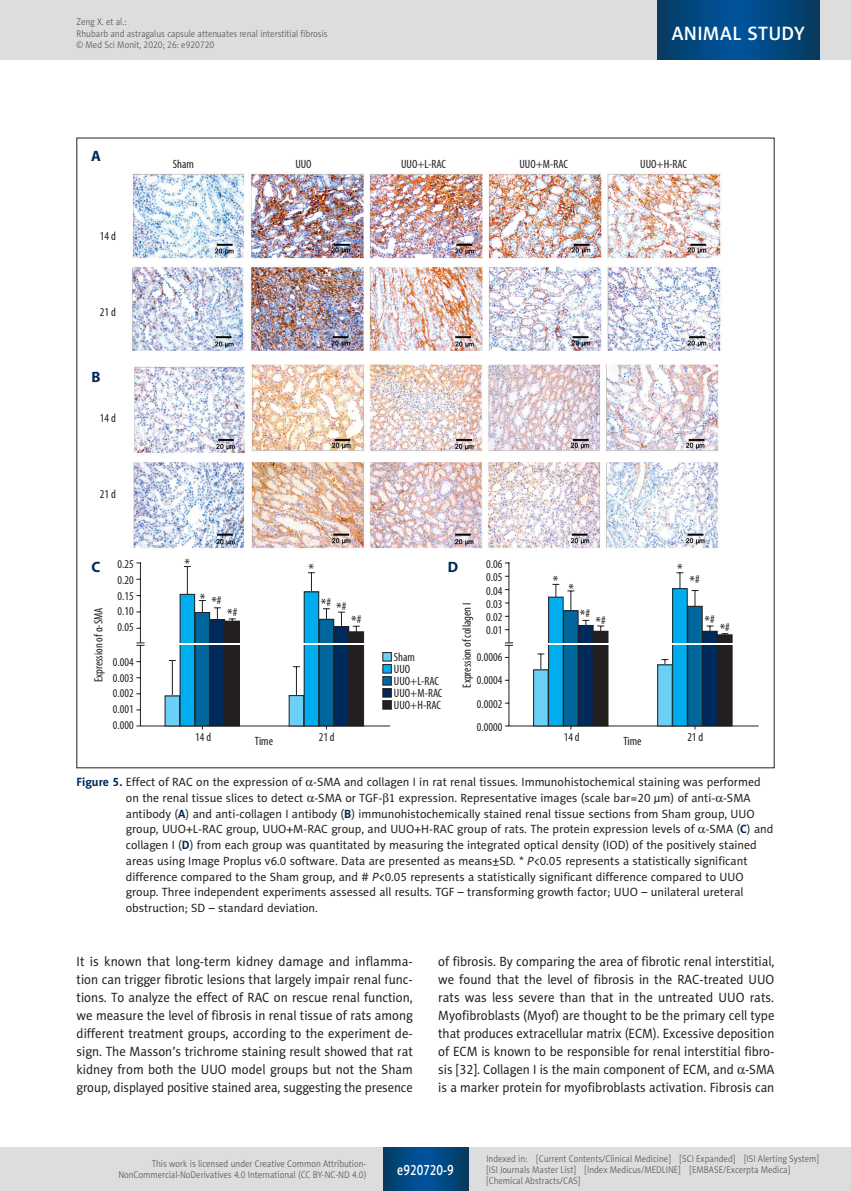
<style>
.page{position:relative;width:851px;height:1191px;background:#fff}
.page>*{position:absolute;margin:0;border:0;box-sizing:border-box;transform-origin:0 0}
.t1{font:19.5px "Naomi Sans EFN Medium";letter-spacing:.015em;color:#fff}
.t2{font:condensed 15px "Myriad Pro";color:#231f20}
.t3{font:15px "Naomi Sans EFN Medium";color:#fff;scale:.8 1}
.t4{font:700 15px "Myriad Pro";color:#00295c}
.MSM_Body{font:13.5px/18px "Naomi Sans EFN";letter-spacing:-.005em;color:#231f20;text-align:justify;scale:.95 1}
.MSM_Body-2{font:13.5px/18px "Naomi Sans EFN";letter-spacing:-.005em;color:#231f20;text-align:justify;scale:.96 1}
.MSM_Rycina_tytul{font:12px/15.8px "Naomi Sans EFN";color:#231f20}
.t5{font:condensed 12px/15.8px "Myriad Pro";color:#231f20;text-align:justify}
.t6{font:9.75px/11.2px "Naomi Sans EFN Light";color:#57585a;scale:.9 1}
.s1{font-weight:700;color:#00295c}
.s2{font-family:"Standard Sym L"}
.s3{font-style:italic}
</style>
<div class="page">
<img style="left:132px;top:173px;width:589px;height:178px">
<img style="left:133px;top:364px;width:586px;height:185px">
<hr style="left:136px;top:725px;width:254px;height:1px;background:#231f20">
<hr style="left:140px;top:562px;width:1px;height:164px;background:#231f20">
<svg style="left:164px;top:566px;width:196px;height:164px"></svg>
<div style="left:348px;top:631px;width:16px;height:95px;background:#231f20"></div>
<hr style="left:136px;top:643px;width:239px;height:2px;background:#fff">
<svg style="left:136px;top:642px;width:8px;height:4px"></svg>
<hr style="left:505px;top:725px;width:253px;height:1px;background:#231f20">
<hr style="left:508px;top:562px;width:1px;height:164px;background:#231f20">
<svg style="left:532px;top:572px;width:197px;height:158px"></svg>
<div style="left:717px;top:634px;width:15px;height:92px;background:#231f20"></div>
<hr style="left:504px;top:643px;width:239px;height:2px;background:#fff">
<svg style="left:505px;top:642px;width:8px;height:4px"></svg>
<div style="left:382px;top:652px;width:9px;height:9px;background:#6bcff6;border:1px solid #231f20"></div>
<div style="left:382px;top:664px;width:9px;height:9px;background:#00aeef;border:1px solid #231f20"></div>
<div style="left:382px;top:676px;width:9px;height:9px;background:#00679d;border:1px solid #231f20"></div>
<div style="left:382px;top:688px;width:9px;height:9px;background:#00295c;border:1px solid #231f20"></div>
<div style="left:382px;top:700px;width:9px;height:9px;background:#231f20;border:1px solid #231f20"></div>
<div style="left:0;top:1148px;width:850px;height:43px;background:#dcdddf"></div>
<svg style="left:383px;top:1147px;width:85px;height:43px;background:#02477e"></svg>
<div style="left:0;top:0;width:850px;height:60px;background:#dcdddf"></div>
<svg style="left:657px;top:0;width:162px;height:60px;background:#02477e"></svg>
<p class="t6" style="left:77px;top:16px;width:280px">Zeng X. et al.:<br>Rhubarb and astragalus capsule attenuates renal interstitial fibrosis © Med Sci Monit, 2020; 26: e920720</p>
<h1 class="t1" style="left:671px;top:22px;width:134px">ANIMAL STUDY</h1>
<p class="t4" style="left:91px;top:147px;width:11px">A</p>
<p class="t5" style="left:100px;top:228px;width:17px">14 d</p>
<p class="t5" style="left:100px;top:304px;width:17px">21 d</p>
<p class="t4" style="left:91px;top:367px;width:11px">B</p>
<p class="t5" style="left:100px;top:410px;width:17px">14 d</p>
<p class="t5" style="left:100px;top:486px;width:17px">21 d</p>
<p class="t5" style="left:173px;top:156px;width:22px">Sham</p>
<p class="t5" style="left:295px;top:156px;width:18px">UUO</p>
<p class="t5" style="left:401px;top:156px;width:46px">UUO+L-RAC</p>
<p class="t5" style="left:519px;top:156px;width:50px">UUO+M-RAC</p>
<p class="t5" style="left:640px;top:156px;width:48px">UUO+H-RAC</p>
<p class="t2" style="left:184px;top:554px;width:7px">*</p>
<p class="t5" style="left:118px;top:556px;width:18px">0.25<br>0.20<br>0.15<br>0.10<br>0.05</p>
<p class="t5" style="left:113px;top:654px;width:22px">0.004<br>0.003<br>0.002<br>0.001<br>0.000</p>
<p class="t5" style="left:486px;top:557px;width:18px;line-height:13.2px">0.06<br>0.05<br>0.04<br>0.03<br>0.02<br>0.01</p>
<p class="t5" style="left:477px;top:645px;width:27px;line-height:23.2px">0.0006<br>0.0004<br>0.0002<br>0.0000</p>
<p class="t4" style="left:91px;top:557px;width:10px">C</p>
<p class="t4" style="left:447px;top:557px;width:12px">D</p>
<p class="t2" style="left:308px;top:560px;width:7px">*</p>
<p class="t2" style="left:200px;top:589px;width:7px">*</p>
<p class="t2" style="left:211px;top:593px;width:12px">*<sup>#</sup></p>
<p class="t2" style="left:321px;top:595px;width:12px">*<sup>#</sup></p>
<p class="t2" style="left:336px;top:599px;width:12px">*<sup>#</sup></p>
<p class="t5" style="left:459px;top:687px;width:87px;rotate:-90deg">Expression of collagen I</p>
<p class="t2" style="left:227px;top:604px;width:12px">*<sup>#</sup></p>
<p class="t5" style="left:90px;top:682px;width:76px;rotate:-90deg">Expression of α-SMA</p>
<p class="t2" style="left:351px;top:612px;width:12px">*<sup>#</sup></p>
<p class="t5" style="left:394px;top:651px;width:50px;line-height:12px;text-align:left">Sham<br>UUO<br>UUO+L-RAC<br>UUO+M-RAC<br>UUO+H-RAC</p>
<p class="t5" style="left:195px;top:728px;width:17px">14 d</p>
<p class="t5" style="left:319px;top:728px;width:17px">21 d</p>
<p class="t5" style="left:255px;top:733px;width:20px">Time</p>
<p class="t2" style="left:553px;top:572px;width:7px">*</p>
<p class="t2" style="left:568px;top:579px;width:7px">*</p>
<p class="t2" style="left:579px;top:605px;width:12px">*<sup>#</sup></p>
<p class="t2" style="left:595px;top:612px;width:12px">*<sup>#</sup></p>
<p class="t2" style="left:677px;top:560px;width:7px">*</p>
<p class="t2" style="left:689px;top:572px;width:12px">*<sup>#</sup></p>
<p class="t2" style="left:704px;top:612px;width:12px">*<sup>#</sup></p>
<p class="t2" style="left:719px;top:620px;width:12px">*<sup>#</sup></p>
<p class="t5" style="left:563px;top:728px;width:17px">14 d</p>
<p class="t5" style="left:623px;top:733px;width:20px">Time</p>
<p class="t5" style="left:687px;top:728px;width:17px">21 d</p>
<p class="MSM_Rycina_tytul" style="left:126px;top:774px;width:649px;text-indent:-49px"><span class="s1">Figure 5.</span> Effect of RAC on the expression of <span class="s2">a</span>-SMA and collagen I in rat renal tissues. Immunohistochemical staining was performed on the renal tissue slices to detect <span class="s2">a</span>-SMA or TGF-<span class="s2">b</span>1 expression. Representative images (scale bar=20 µm) of anti-<span class="s2">a</span>-SMA antibody (<span class="s1">A</span>) and anti-collagen I antibody (<span class="s1">B</span>) immunohistochemically stained renal tissue sections from Sham group, UUO group, UUO+L-RAC group, UUO+M-RAC group, and UUO+H-RAC group of rats. The protein expression levels of <span class="s2">a</span>-SMA (<span class="s1">C</span>) and collagen I (<span class="s1">D</span>) from each group was quantitated by measuring the integrated optical density (IOD) of the positively stained areas using Image Proplus v6.0 software. Data are presented as means±SD. * <span class="s3">P</span>&lt;0.05 represents a statistically significant difference compared to the Sham group, and # <span class="s3">P</span>&lt;0.05 represents a statistically significant difference compared to UUO group. Three independent experiments assessed all results. TGF – transforming growth factor; UUO – unilateral ureteral obstruction; SD – standard deviation.</p>
<p class="MSM_Body-2" style="left:77px;top:952px;width:351px">It is known that long-term kidney damage and inflamma&shy;tion can trigger fibrotic lesions that largely impair renal func&shy;tions. To analyze the effect of RAC on rescue renal function, we measure the level of fibrosis in renal tissue of rats among different treatment groups, according to the experiment de&shy;sign. The Masson’s trichrome staining result showed that rat kidney from both the UUO model groups but not the Sham group, displayed positive stained area, suggesting the presence</p>
<p class="MSM_Body" style="left:438px;top:952px;width:355px">of fibrosis. By comparing the area of fibrotic renal interstitial, we found that the level of fibrosis in the RAC-treated UUO rats was less severe than that in the untreated UUO rats.<br>Myofibroblasts (Myof) are thought to be the primary cell type that produces extracellular matrix (ECM). Excessive deposition of ECM is known to be responsible for renal interstitial fibro&shy;sis [32]. Collagen I is the main component of ECM, and <span class="s2">a</span>-SMA is a marker protein for myofibroblasts activation. Fibrosis can</p>
<p class="t6" style="left:118px;top:1158px;width:277px;text-align:right">This work is licensed under Creative Common Attribution-<br>NonCommercial-NoDerivatives 4.0 International (CC BY-NC-ND 4.0)</p>
<p class="t3" style="left:397px;top:1160px;width:72px">e920720-9</p>
<p class="t6" style="left:486px;top:1152px;width:371px">Indexed in: [Current Contents/Clinical Medicine] [SCI Expanded] [ISI Alerting System] [ISI Journals Master List] [Index Medicus/MEDLINE] [EMBASE/Excerpta Medica] [Chemical Abstracts/CAS]</p>
</div>
